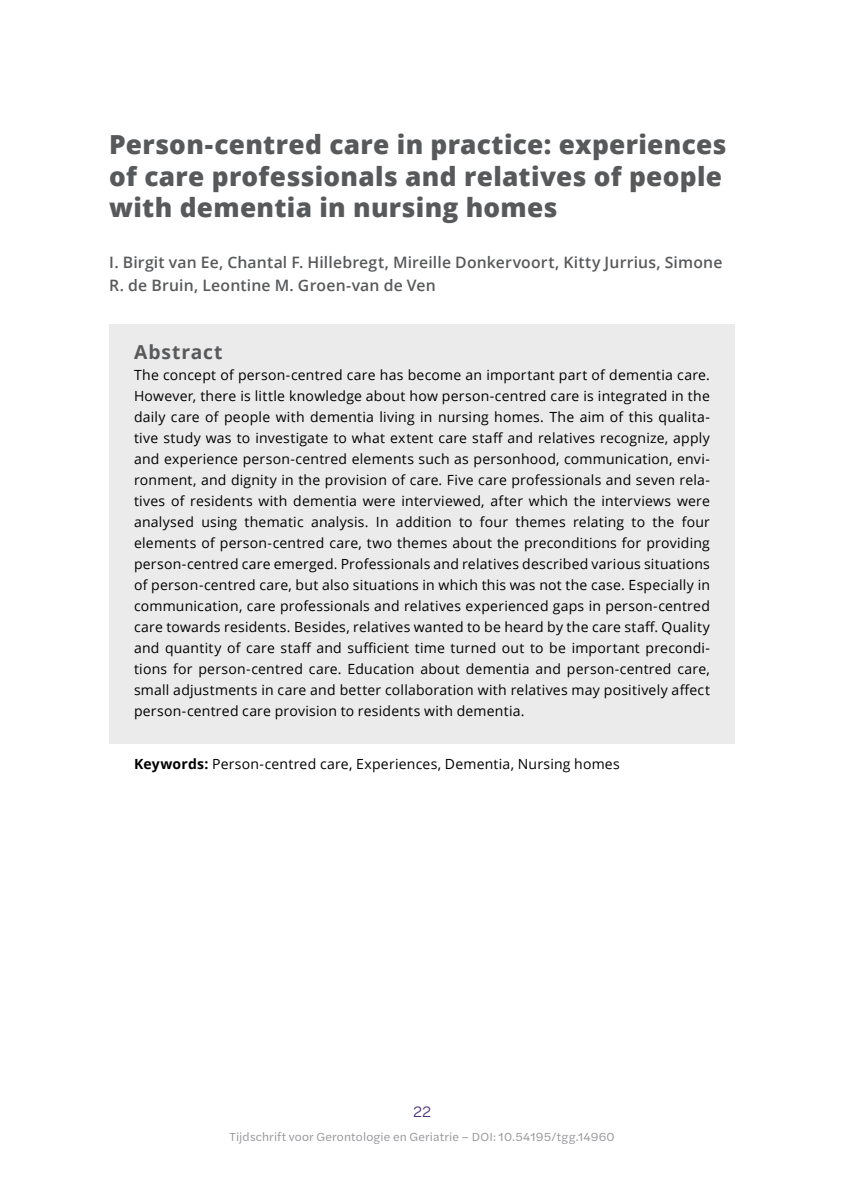
<style>
.page{position:relative;width:844px;height:1191px;background:#fff}
.page>*{position:absolute;margin:0;border:0;box-sizing:border-box;transform-origin:0 0}
.H1_Eng{font:800 26.25px/31.5px "Open Sans";letter-spacing:.01em;color:#57595b}
.H_Samenvatting_Eng{font:700 19.25px "Open Sans";letter-spacing:.05em;color:#57595b}
.Author_Eng{font:600 15.75px/22.8px "Open Sans";letter-spacing:.01em;color:#57595b}
.t1{font:15.75px "Halyard Display";color:#4d317b}
.P_Samenvatting_Eng{font:14px/21px "Open Sans";letter-spacing:.015em;color:#000;text-align:justify}
.P_Trefwoorden{font:14px "Open Sans";letter-spacing:.015em;color:#000}
.t2{font:12.25px "Halyard Text";letter-spacing:.015em;color:#939498}
.s1{font-weight:700}
</style>
<div class="page">
<div style="left:109px;top:324px;width:625px;height:59px;background:#ebebec"></div>
<div style="left:109px;top:349px;width:625px;height:395px;background:#ebebec"></div>
<p class="H1_Eng" style="left:109px;top:127px;width:618px">Person-centred care in practice: experiences of care professionals and relatives of people with dementia in nursing homes</p>
<p class="Author_Eng" style="left:109px;top:250px;width:614px">I. Birgit van Ee, Chantal F. Hillebregt, Mireille Donkervoort, Kitty Jurrius, Simone<br>R. de Bruin, Leontine M. Groen-van de Ven</p>
<p class="H_Samenvatting_Eng" style="left:134px;top:338px;width:90px">Abstract</p>
<p class="P_Samenvatting_Eng" style="left:134px;top:364px;width:577px">The concept of person-centred care has become an important part of dementia care.<br>However, there is little knowledge about how person-centred care is integrated in the daily care of people with dementia living in nursing homes. The aim of this qualita&shy;tive study was to investigate to what extent care staff and relatives recognize, apply and experience person-centred elements such as personhood, communication, envi&shy;ronment, and dignity in the provision of care. Five care professionals and seven rela&shy;tives of residents with dementia were interviewed, after which the interviews were analysed using thematic analysis. In addition to four themes relating to the four elements of person-centred care, two themes about the preconditions for providing person-centred care emerged. Professionals and relatives described various situations of person-centred care, but also situations in which this was not the case. Especially in communication, care professionals and relatives experienced gaps in person-centred care towards residents. Besides, relatives wanted to be heard by the care staff. Quality and quantity of care staff and sufficient time turned out to be important precondi&shy;tions for person-centred care. Education about dementia and person-centred care, small adjustments in care and better collaboration with relatives may positively affect person-centred care provision to residents with dementia.</p>
<p class="P_Trefwoorden" style="left:134px;top:754px;width:487px"><span class="s1">Keywords:</span> Person-centred care, Experiences, Dementia, Nursing homes</p>
<p class="t1" style="left:413px;top:1100px;width:19px">22</p>
<p class="t2" style="left:229px;top:1127px;width:386px">Tijdschrift voor Gerontologie en Geriatrie – DOI: 10.54195/tgg.14960</p>
</div>
